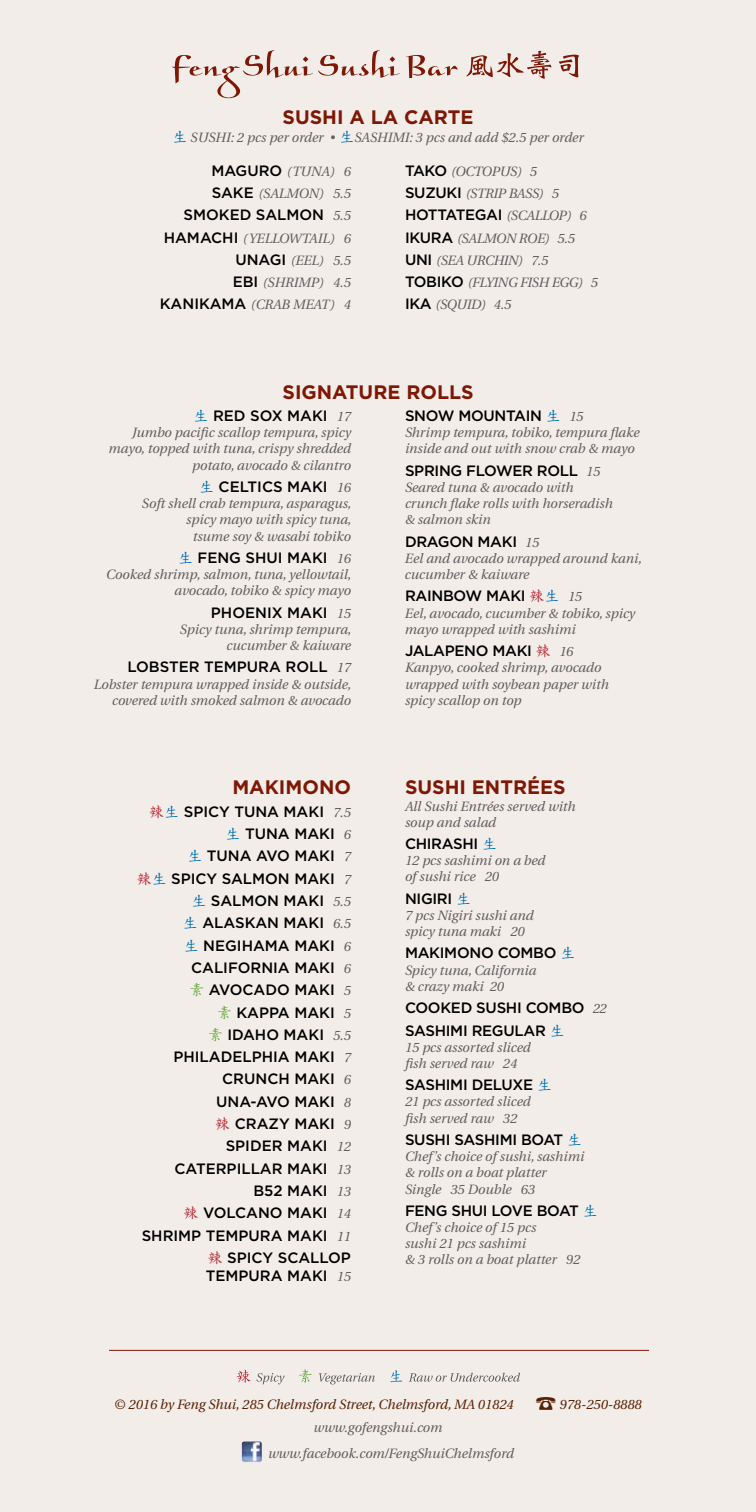
<style>
.page{position:relative;width:756px;height:1512px;background:#f3edea}
.page>*{position:absolute;margin:0;border:0;box-sizing:border-box;transform-origin:0 0}
.t1{font:700 19.5px "Gotham";color:#7e1805}
.t2{font:500 15px/22.4px "Gotham";color:#000;text-align:right}
.t3{font:500 15px/22.4px "Gotham";letter-spacing:-.02em;color:#000}
.t4{font:italic 13.5px/16.2px "Utopia";color:#5e5e5f}
.t5{font:italic 13.5px/22.4px "Utopia";letter-spacing:-.02em;color:#5e5e5f}
.t6{font:italic 13.5px "Utopia";color:#572000}
.s1{font-family:"DF Kai Shu SB Estd BF";font-style:normal;font-size:15px;color:#0070b2}
.s2{font-family:"Gotham";font-weight:500;font-style:normal}
.s3{font-family:"Gotham";font-weight:500;font-style:normal;font-size:15px;color:#000}
.s4{font-family:"Utopia";font-weight:400;font-style:italic;font-size:13.5px;color:#5e5e5f}
.s5{font-family:"DF Kai Shu SB Estd BF";font-weight:400;color:#0070b2}
.s6{font-family:"DF Kai Shu SB Estd BF";font-weight:400;color:#b61f2a}
.s7{font-family:"DF Kai Shu SB Estd BF";font-weight:400;color:#5ca533}
</style>
<div class="page">
<svg style="left:409px;top:1373px;width:111px;height:9px"></svg>
<svg style="left:390px;top:1370px;width:12px;height:12px"></svg>
<svg style="left:319px;top:1373px;width:56px;height:11px"></svg>
<svg style="left:299px;top:1370px;width:13px;height:13px"></svg>
<svg style="left:257px;top:1373px;width:28px;height:11px"></svg>
<svg style="left:237px;top:1370px;width:14px;height:13px"></svg>
<img style="left:242px;top:1441px;width:20px;height:21px">
<hr style="left:109px;top:1350px;width:540px;height:1px;background:#7e1805">
<svg style="left:172px;top:50px;width:407px;height:48px"></svg>
<h1 class="t1" style="left:283px;top:106px;width:193px">SUSHI A LA CARTE</h1>
<p class="t4" style="left:172px;top:130px;width:413px"><span class="s1">生</span> SUSHI: 2 pcs per order <span class="s2">•</span> <span class="s1">生</span>SASHIMI: 3 pcs and add $2.5 per order</p>
<p class="t4" style="left:211px;top:160px;width:141px;line-height:22.4px"><span class="s3">MAGURO</span> (TUNA) 6<br><span class="s3">SAKE</span> (SALMON) 5.5</p>
<p class="t2" style="left:183px;top:204px;width:169px">SMOKED SALMON <span class="s4">5.5</span></p>
<p class="t4" style="left:160px;top:227px;width:193px;line-height:22.4px;text-align:right"><span class="s3">HAMACHI</span> (YELLOWTAIL) 6<br><span class="s3">UNAGI</span> (EEL) 5.5<br><span class="s3">EBI</span> (SHRIMP) 4.5<br><span class="s3">KANIKAMA</span> (CRAB MEAT) 4</p>
<p class="t5" style="left:405px;top:160px;width:155px"><span class="s3">TAKO</span> (OCTOPUS) 5<br><span class="s3">SUZUKI</span> (STRIP BASS) 5</p>
<p class="t3" style="left:405px;top:204px;width:183px">HOTTATEGAI <span class="s4">(SCALLOP) 6</span></p>
<p class="t5" style="left:405px;top:227px;width:195px"><span class="s3">IKURA</span> (SALMON ROE) 5.5<br><span class="s3">UNI</span> (SEA URCHIN) 7.5<br><span class="s3">TOBIKO</span> (FLYING FISH EGG) 5<br><span class="s3">IKA</span> (SQUID) 4.5</p>
<h1 class="t1" style="left:283px;top:381px;width:27px">SIGNATURE</h1>
<h1 class="t1" style="left:406px;top:381px;width:28px">ROLLS</h1>
<p class="t2" style="left:194px;top:404px;width:159px"><span class="s5">生</span> RED SOX MAKI <span class="s4">17</span></p>
<p class="t4" style="left:108px;top:425px;width:244px;text-align:right">Jumbo pacific scallop tempura, spicy mayo, topped with tuna, crispy shredded potato, avocado &amp; cilantro</p>
<p class="t2" style="left:199px;top:475px;width:153px"><span class="s5">生</span> CELTICS MAKI <span class="s4">16</span></p>
<p class="t4" style="left:142px;top:496px;width:211px;text-align:right">Soft shell crab tempura, asparagus, spicy mayo with spicy tuna,<br>tsume soy &amp; wasabi tobiko</p>
<p class="t2" style="left:178px;top:546px;width:174px"><span class="s5">生</span> FENG SHUI MAKI <span class="s4">16</span></p>
<p class="t4" style="left:106px;top:567px;width:247px;text-align:right">Cooked shrimp, salmon, tuna, yellowtail, avocado, tobiko &amp; spicy mayo</p>
<p class="t2" style="left:211px;top:601px;width:142px">PHOENIX MAKI <span class="s4">15</span></p>
<p class="t4" style="left:180px;top:621px;width:173px;text-align:right">Spicy tuna, shrimp tempura, cucumber &amp; kaiware</p>
<p class="t2" style="left:127px;top:656px;width:225px">LOBSTER TEMPURA ROLL <span class="s4">17</span></p>
<p class="t4" style="left:94px;top:676px;width:259px;text-align:right">Lobster tempura wrapped inside &amp; outside, covered with smoked salmon &amp; avocado</p>
<h1 class="t1" style="left:232px;top:776px;width:120px">MAKIMONO</h1>
<p class="t2" style="left:137px;top:800px;width:216px"><span class="s6">辣</span><span class="s5">生</span> SPICY TUNA MAKI <span class="s4">7.5</span><span class="s5">生</span> TUNA MAKI <span class="s4">6<br></span><span class="s5">生</span> TUNA AVO MAKI <span class="s4">7<br></span><span class="s6">辣</span><span class="s5">生</span> SPICY SALMON MAKI <span class="s4">7</span><span class="s5">生</span> SALMON MAKI <span class="s4">5.5<br></span><span class="s5">生</span> ALASKAN MAKI <span class="s4">6.5<br></span><span class="s5">生</span> NEGIHAMA MAKI <span class="s4">6<br></span>CALIFORNIA MAKI <span class="s4">6<br></span><span class="s7">素</span> AVOCADO MAKI <span class="s4">5<br></span><span class="s7">素</span> KAPPA MAKI <span class="s4">5<br></span><span class="s7">素</span> IDAHO MAKI <span class="s4">5.5<br></span>PHILADELPHIA MAKI <span class="s4">7<br></span>CRUNCH MAKI <span class="s4">6<br></span>UNA-AVO MAKI <span class="s4">8<br></span><span class="s6">辣</span> CRAZY MAKI <span class="s4">9<br></span>SPIDER MAKI <span class="s4">12<br></span>CATERPILLAR MAKI <span class="s4">13<br></span>B52 MAKI <span class="s4">13<br></span><span class="s6">辣</span> VOLCANO MAKI <span class="s4">14<br></span>SHRIMP TEMPURA MAKI <span class="s4">11</span><span class="s6">辣</span> SPICY SCALLOP</p>
<p class="t2" style="left:206px;top:1264px;width:147px">TEMPURA MAKI <span class="s4">15</span></p>
<p class="t3" style="left:405px;top:404px;width:180px">SNOW MOUNTAIN <span class="s5">生</span> <span class="s4">15</span></p>
<p class="t4" style="left:405px;top:425px;width:236px">Shrimp tempura, tobiko, tempura flake inside and out with snow crab &amp; mayo</p>
<p class="t3" style="left:405px;top:459px;width:197px">SPRING FLOWER ROLL <span class="s4">15</span></p>
<p class="t4" style="left:405px;top:480px;width:209px">Seared tuna &amp; avocado with crunch flake rolls with horseradish &amp; salmon skin</p>
<p class="t3" style="left:405px;top:530px;width:136px">DRAGON MAKI <span class="s4">15</span></p>
<p class="t4" style="left:405px;top:550px;width:238px">Eel and avocado wrapped around kani, cucumber &amp; kaiware</p>
<p class="t3" style="left:405px;top:585px;width:179px">RAINBOW MAKI <span class="s6">辣</span><span class="s5">生</span> <span class="s4">15</span></p>
<p class="t4" style="left:405px;top:605px;width:232px">Eel, avocado, cucumber &amp; tobiko, spicy mayo wrapped with sashimi</p>
<p class="t3" style="left:405px;top:639px;width:170px">JALAPENO MAKI <span class="s6">辣</span> <span class="s4">16</span></p>
<p class="t4" style="left:405px;top:660px;width:205px">Kanpyo, cooked shrimp, avocado wrapped with soybean paper with spicy scallop on top</p>
<h1 class="t1" style="left:405px;top:776px;width:162px">SUSHI ENTRÉES</h1>
<p class="t4" style="left:405px;top:798px;width:172px">All Sushi Entrées served with soup and salad</p>
<p class="t3" style="left:405px;top:832px;width:94px">CHIRASHI <span class="s5">生</span></p>
<p class="t4" style="left:405px;top:853px;width:142px">12 pcs sashimi on a bed of sushi rice 20</p>
<p class="t2" style="left:405px;top:887px;width:68px">NIGIRI <span class="s5">生</span></p>
<p class="t4" style="left:405px;top:908px;width:130px">7 pcs Nigiri sushi and spicy tuna maki 20</p>
<p class="t3" style="left:405px;top:942px;width:172px">MAKIMONO COMBO <span class="s5">生</span></p>
<p class="t4" style="left:405px;top:962px;width:133px">Spicy tuna, California &amp; crazy maki 20</p>
<p class="t3" style="left:405px;top:997px;width:203px">COOKED SUSHI COMBO <span class="s4">22<br></span>SASHIMI REGULAR <span class="s5">生</span></p>
<p class="t4" style="left:405px;top:1039px;width:127px">15 pcs assorted sliced fish served raw 24</p>
<p class="t3" style="left:405px;top:1074px;width:149px">SASHIMI DELUXE <span class="s5">生</span></p>
<p class="t4" style="left:405px;top:1094px;width:127px">21 pcs assorted sliced fish served raw 32</p>
<p class="t3" style="left:405px;top:1128px;width:179px">SUSHI SASHIMI BOAT <span class="s5">生</span></p>
<p class="t4" style="left:405px;top:1149px;width:181px">Chef’s choice of sushi, sashimi &amp; rolls on a boat platter<br>Single 35 Double 63</p>
<p class="t3" style="left:405px;top:1199px;width:194px">FENG SHUI LOVE BOAT <span class="s5">生</span></p>
<p class="t4" style="left:405px;top:1220px;width:177px">Chef’s choice of 15 pcs<br>sushi 21 pcs sashimi<br>&amp; 3 rolls on a boat platter 92</p>
<p class="t6" style="left:114px;top:1397px;width:401px">© 2016 by Feng Shui, 285 Chelmsford Street, Chelmsford, MA 01824</p>
<p class="t6" style="left:560px;top:1397px;width:84px">978-250-8888</p>
<p class="t4" style="left:268px;top:1415px;width:248px;line-height:26px;text-indent:45px">www.gofengshui.com www.facebook.com/FengShuiChelmsford</p>
</div>
